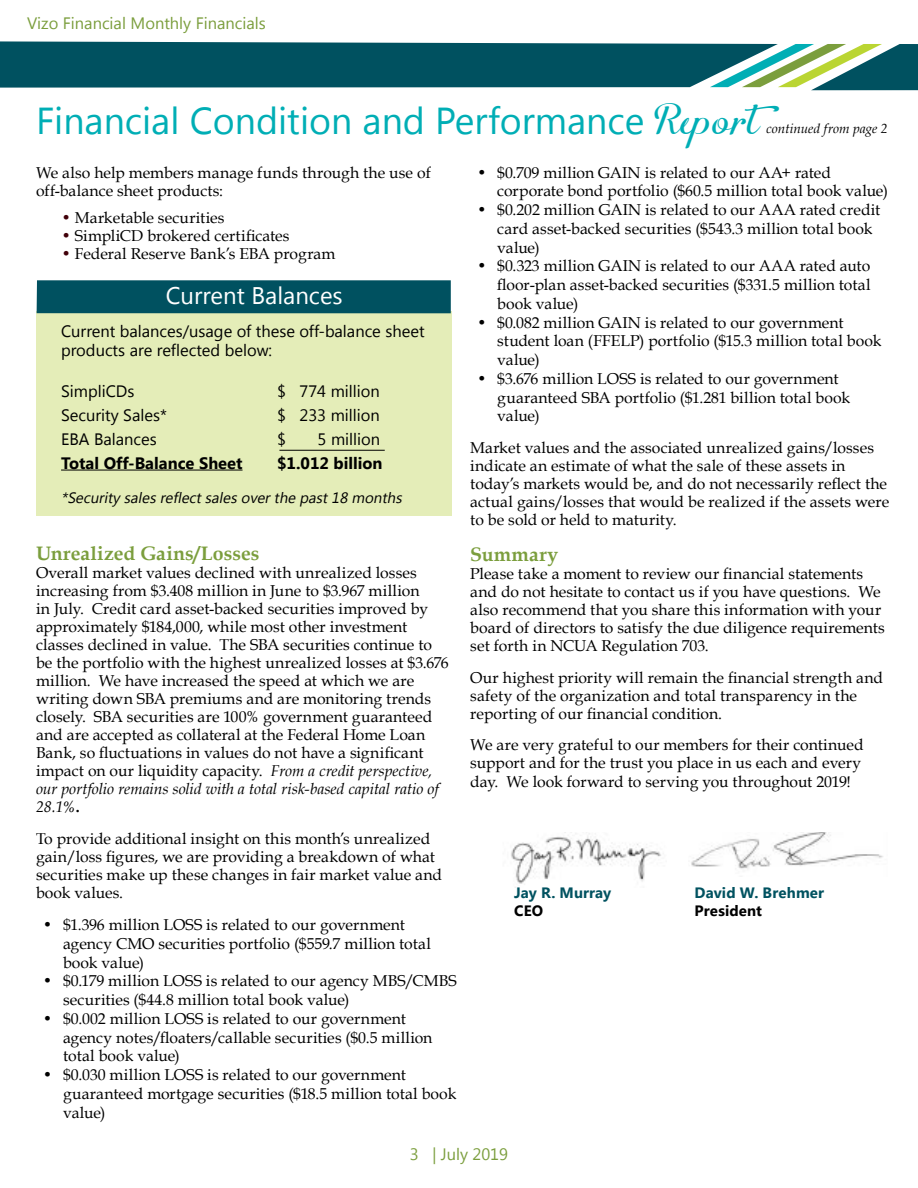
<style>
.page{position:relative;width:918px;height:1188px;background:#fff}
.page>*{position:absolute;margin:0;border:0;box-sizing:border-box;transform-origin:0 0}
.t1{font:37.5px "Khmer UI";color:#00aeb5}
.t2{font:24px "Khmer UI";color:#fff}
.t3{font:700 19.5px "Book Antiqua";letter-spacing:.01em;color:#7b9e3d}
.t4{font:16.5px/19.5px "Khmer UI";color:#000}
.t5{font:16.5px "Khmer UI";color:#7b9e3d}
.t6{font:700 16.5px "Khmer UI";color:#000}
.t7{font:15.75px/18px "Book Antiqua";letter-spacing:.005em;color:#000}
.t8{font:italic 15px "Khmer UI";color:#000}
.t9{font:700 15px "Khmer UI";letter-spacing:.01em;color:#005260}
.t10{font:700 15px "Khmer UI";letter-spacing:.01em;color:#000}
.t11{font:italic 13.5px "Book Antiqua";color:#000}
.s1{font-family:"Kikelet";font-size:45px}
.s2{color:#41000a}
.s3{font-style:italic}
.s4{font-weight:700}
</style>
<div class="page">
<svg style="left:0;top:41px;width:918px;height:49px;background:#2c7178"></svg>
<img style="left:691px;top:832px;width:192px;height:37px">
<img style="left:511px;top:832px;width:150px;height:52px">
<div style="left:36px;top:311px;width:416px;height:205px;background:#e4edb8"></div>
<div style="left:37px;top:280px;width:414px;height:33px;background:#005160"></div>
<hr style="left:61px;top:470px;width:182px;height:1px;background:#000">
<hr style="left:279px;top:450px;width:106px;height:1px;background:#000">
<p class="t5" style="left:27px;top:14px;width:240px">Vizo Financial Monthly Financials</p>
<h1 class="t1" style="left:36px;top:99px;width:745px">Financial Condition and Performance <span class="s1">Report</span></h1>
<p class="t11" style="left:766px;top:119px;width:123px">continued from page 2</p>
<p class="t7" style="left:36px;top:163px;width:396px">We also help members manage funds through the use of off-balance sheet products:</p>
<p class="t7" style="left:61px;top:208px;width:165px"><span class="s2">•</span> Marketable securities</p>
<p class="t7" style="left:61px;top:226px;width:230px"><span class="s2">•</span> SimpliCD brokered certificates</p>
<p class="t7" style="left:61px;top:244px;width:276px"><span class="s2">•</span> Federal Reserve Bank’s EBA program</p>
<h2 class="t2" style="left:166px;top:282px;width:179px">Current Balances</h2>
<p class="t4" style="left:61px;top:321px;width:365px">Current balances/usage of these off-balance sheet products are reflected below:</p>
<p class="t4" style="left:61px;top:381px;width:75px">SimpliCDs</p>
<p class="t4" style="left:277px;top:381px;width:104px">$ 774 million</p>
<p class="t4" style="left:61px;top:405px;width:107px">Security Sales*</p>
<p class="t4" style="left:277px;top:405px;width:104px">$ 233 million</p>
<p class="t4" style="left:61px;top:429px;width:97px">EBA Balances</p>
<p class="t4" style="left:277px;top:429px;width:10px">$</p>
<p class="t4" style="left:318px;top:429px;width:64px">5 million</p>
<p class="t6" style="left:61px;top:453px;width:183px">Total Off-Balance Sheet</p>
<p class="t6" style="left:277px;top:453px;width:107px">$1.012 billion</p>
<p class="t8" style="left:61px;top:489px;width:345px">*Security sales reflect sales over the past 18 months</p>
<p class="t3" style="left:36px;top:540px;width:225px">Unrealized Gains/Losses</p>
<p class="t7" style="left:36px;top:564px;width:414px">Overall market values declined with unrealized losses increasing from $3.408 million in June to $3.967 million<br>in July. Credit card asset-backed securities improved by approximately $184,000, while most other investment classes declined in value. The SBA securities continue to be the portfolio with the highest unrealized losses at $3.676 million. We have increased the speed at which we are writing down SBA premiums and are monitoring trends closely. SBA securities are 100% government guaranteed and are accepted as collateral at the Federal Home Loan Bank, so fluctuations in values do not have a significant impact on our liquidity capacity. <span class="s3">From a credit perspective, our portfolio remains solid with a total risk-based capital ratio of 28.1%</span><span class="s4">.</span></p>
<p class="t7" style="left:36px;top:829px;width:408px">To provide additional insight on this month’s unrealized gain/loss figures, we are providing a breakdown of what securities make up these changes in fair market value and book values.</p>
<p class="t7" style="left:63px;top:915px;width:369px;line-height:18.8px;text-indent:-20px">• $1.396 million LOSS is related to our government agency CMO securities portfolio ($559.7 million total book value)</p>
<p class="t7" style="left:63px;top:971px;width:395px;line-height:18.8px;text-indent:-20px">• $0.179 million LOSS is related to our agency MBS/CMBS securities ($44.8 million total book value)</p>
<p class="t7" style="left:63px;top:1009px;width:371px;line-height:18.8px;text-indent:-20px">• $0.002 million LOSS is related to our government agency notes/floaters/callable securities ($0.5 million total book value)</p>
<p class="t7" style="left:63px;top:1065px;width:395px;line-height:18.8px;text-indent:-20px">• $0.030 million LOSS is related to our government guaranteed mortgage securities ($18.5 million total book value)</p>
<p class="t7" style="left:497px;top:163px;width:392px;line-height:18.8px;text-indent:-20px">• $0.709 million GAIN is related to our AA+ rated corporate bond portfolio ($60.5 million total book value)</p>
<p class="t7" style="left:497px;top:200px;width:385px;line-height:18.8px;text-indent:-20px">• $0.202 million GAIN is related to our AAA rated credit card asset-backed securities ($543.3 million total book value)</p>
<p class="t7" style="left:497px;top:256px;width:375px;line-height:18.8px;text-align:justify;text-indent:-20px">• $0.323 million GAIN is related to our AAA rated auto floor-plan asset-backed securities ($331.5 million total book value)</p>
<p class="t7" style="left:497px;top:313px;width:386px;line-height:18.8px;text-indent:-20px">• $0.082 million GAIN is related to our government student loan (FFELP) portfolio ($15.3 million total book value)</p>
<p class="t7" style="left:497px;top:369px;width:355px;line-height:18.8px;text-indent:-20px">• $3.676 million LOSS is related to our government guaranteed SBA portfolio ($1.281 billion total book value)</p>
<p class="t7" style="left:470px;top:438px;width:421px">Market values and the associated unrealized gains/losses indicate an estimate of what the sale of these assets in today’s markets would be, and do not necessarily reflect the actual gains/losses that would be realized if the assets were to be sold or held to maturity.</p>
<p class="t3" style="left:470px;top:541px;width:90px">Summary</p>
<p class="t7" style="left:470px;top:564px;width:416px">Please take a moment to review our financial statements and do not hesitate to contact us if you have questions. We also recommend that you share this information with your board of directors to satisfy the due diligence requirements set forth in NCUA Regulation 703.</p>
<p class="t7" style="left:470px;top:668px;width:414px">Our highest priority will remain the financial strength and safety of the organization and total transparency in the reporting of our financial condition.</p>
<p class="t7" style="left:470px;top:735px;width:395px">We are very grateful to our members for their continued support and for the trust you place in us each and every day. We look forward to serving you throughout 2019!</p>
<p class="t9" style="left:514px;top:884px;width:99px">Jay R. Murray</p>
<p class="t10" style="left:514px;top:902px;width:30px">CEO</p>
<p class="t9" style="left:695px;top:884px;width:131px">David W. Brehmer</p>
<p class="t10" style="left:695px;top:902px;width:69px">President</p>
<p class="t5" style="left:410px;top:1145px;width:100px">3 | July 2019</p>
</div>
